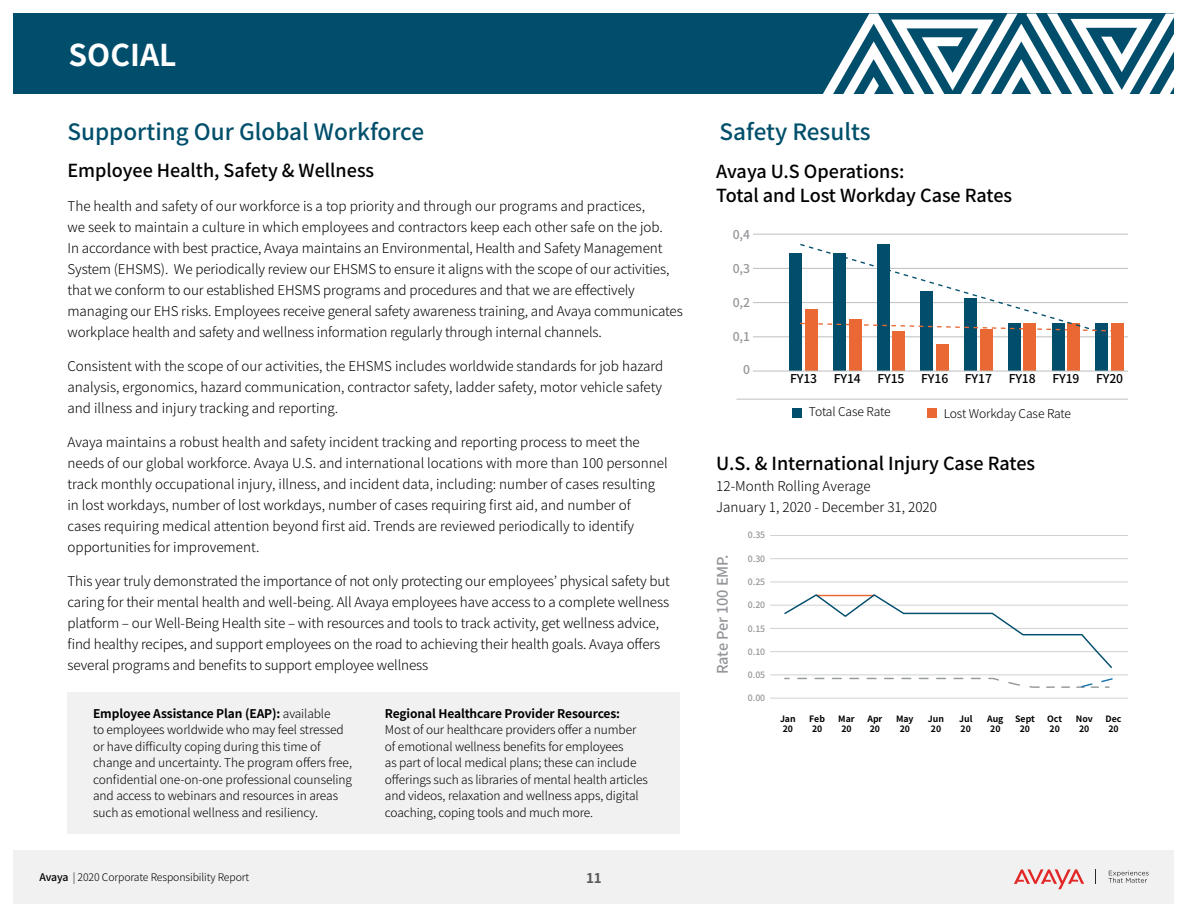
<style>
.page{position:relative;width:1188px;height:918px;background:#fff}
.page>*{position:absolute;margin:0;border:0;box-sizing:border-box;transform-origin:0 0}
.t1{font:700 30px "Noto Sans JP";color:#fff}
.t2{font:500 22.5px "Noto Sans JP";color:#004f6b}
.t3{font:500 18px/24px "Noto Sans JP";color:#000}
.t4{font:500 14.55px "Noto Sans JP";letter-spacing:-.01em;color:#939598}
.t5{font:300 13.5px/21px "Noto Sans JP";letter-spacing:-.01em;color:#000}
.t6{font:700 13.5px "Noto Sans JP";color:#58595b}
.t7{font:500 12.15px "Noto Sans JP";letter-spacing:-.01em;color:#000}
.t8{font:300 12.15px "Noto Sans JP";letter-spacing:-.01em;color:#000}
.t9{font:500 12.15px "Noto Sans JP";color:#939598}
.t10{font:300 12px/16.5px "Noto Sans JP";letter-spacing:-.01em;color:#000}
.t11{font:700 12px "Noto Sans JP";letter-spacing:-.01em;color:#000}
.t12{font:300 10.5px "Noto Sans JP";letter-spacing:-.01em;color:#000}
.t13{font:700 8.7px/10.2px "Noto Sans JP";color:#000;text-align:center}
.t14{font:500 8.7px "Noto Sans JP";letter-spacing:-.01em;color:#939598}
.s1{font-weight:700}
.s2{font-weight:500}
</style>
<div class="page">
<div style="left:14px;top:850px;width:1160px;height:54px;background:#f1f1f2"></div>
<svg style="left:1014px;top:869px;width:70px;height:20px"></svg>
<svg style="left:1108px;top:871px;width:41px;height:12px"></svg>
<div style="left:14px;top:14px;width:1160px;height:80px;background:#004e6c"></div>
<svg style="left:823px;top:14px;width:351px;height:80px"></svg>
<hr style="left:753px;top:337px;width:375px;height:1px;background:#bcbec0">
<hr style="left:753px;top:268px;width:375px;height:1px;background:#bcbec0">
<hr style="left:753px;top:302px;width:375px;height:1px;background:#bcbec0">
<hr style="left:753px;top:234px;width:375px;height:1px;background:#bcbec0">
<div style="left:790px;top:254px;width:12px;height:117px;background:#004e6c"></div>
<div style="left:805px;top:309px;width:13px;height:62px;background:#ea6834"></div>
<div style="left:833px;top:254px;width:13px;height:117px;background:#004e6c"></div>
<div style="left:849px;top:319px;width:12px;height:52px;background:#ea6834"></div>
<div style="left:877px;top:244px;width:12px;height:127px;background:#004e6c"></div>
<div style="left:893px;top:332px;width:12px;height:39px;background:#ea6834"></div>
<div style="left:921px;top:291px;width:12px;height:80px;background:#004e6c"></div>
<div style="left:936px;top:345px;width:13px;height:26px;background:#ea6834"></div>
<div style="left:964px;top:298px;width:13px;height:73px;background:#004e6c"></div>
<div style="left:980px;top:330px;width:13px;height:41px;background:#ea6834"></div>
<div style="left:1008px;top:323px;width:13px;height:48px;background:#004e6c"></div>
<div style="left:1024px;top:323px;width:12px;height:48px;background:#ea6834"></div>
<div style="left:1052px;top:323px;width:12px;height:48px;background:#004e6c"></div>
<div style="left:1067px;top:323px;width:13px;height:48px;background:#ea6834"></div>
<div style="left:1096px;top:323px;width:12px;height:48px;background:#004e6c"></div>
<div style="left:1111px;top:323px;width:13px;height:48px;background:#ea6834"></div>
<hr style="left:753px;top:371px;width:375px;height:1px;background:#bcbec0">
<hr style="left:737px;top:399px;width:391px;height:1px;background:#bcbec0">
<div style="left:793px;top:408px;width:9px;height:9px;background:#004e6c"></div>
<div style="left:928px;top:408px;width:9px;height:9px;background:#ea6834"></div>
<svg style="left:799px;top:243px;width:312px;height:92px"></svg>
<hr style="left:770px;top:651px;width:358px;height:1px;background:#d0d1d1">
<hr style="left:770px;top:628px;width:358px;height:1px;background:#d0d1d1">
<hr style="left:770px;top:605px;width:358px;height:1px;background:#d0d1d1">
<hr style="left:770px;top:582px;width:358px;height:1px;background:#d0d1d1">
<hr style="left:770px;top:558px;width:358px;height:1px;background:#d0d1d1">
<hr style="left:770px;top:535px;width:358px;height:1px;background:#d0d1d1">
<hr style="left:770px;top:675px;width:358px;height:1px;background:#d0d1d1">
<hr style="left:770px;top:698px;width:358px;height:1px;background:#d0d1d1">
<svg style="left:783px;top:594px;width:330px;height:74px"></svg>
<svg style="left:784px;top:677px;width:329px;height:11px"></svg>
<div style="left:68px;top:693px;width:612px;height:141px;background:#f1f1f2"></div>
<h1 class="t1" style="left:69px;top:38px;width:109px">SOCIAL</h1>
<h2 class="t2" style="left:68px;top:119px;width:358px">Supporting Our Global Workforce</h2>
<h3 class="t3" style="left:68px;top:159px;width:308px">Employee Health, Safety &amp; Wellness</h3>
<p class="t5" style="left:68px;top:196px;width:617px">The health and safety of our workforce is a top priority and through our programs and practices,<br>we seek to maintain a culture in which employees and contractors keep each other safe on the job.<br>In accordance with best practice, Avaya maintains an Environmental, Health and Safety Management System (EHSMS). We periodically review our EHSMS to ensure it aligns with the scope of our activities, that we conform to our established EHSMS programs and procedures and that we are effectively managing our EHS risks. Employees receive general safety awareness training, and Avaya communicates workplace health and safety and wellness information regularly through internal channels.</p>
<p class="t5" style="left:68px;top:356px;width:597px;text-align:justify">Consistent with the scope of our activities, the EHSMS includes worldwide standards for job hazard analysis, ergonomics, hazard communication, contractor safety, ladder safety, motor vehicle safety and illness and injury tracking and reporting.</p>
<p class="t5" style="left:68px;top:432px;width:602px">Avaya maintains a robust health and safety incident tracking and reporting process to meet the needs of our global workforce. Avaya U.S. and international locations with more than 100 personnel track monthly occupational injury, illness, and incident data, including: number of cases resulting in lost workdays, number of lost workdays, number of cases requiring first aid, and number of<br>cases requiring medical attention beyond first aid. Trends are reviewed periodically to identify opportunities for improvement.</p>
<p class="t5" style="left:68px;top:571px;width:604px">This year truly demonstrated the importance of not only protecting our employees’ physical safety but caring for their mental health and well-being. All Avaya employees have access to a complete wellness platform – our Well-Being Health site – with resources and tools to track activity, get wellness advice, find healthy recipes, and support employees on the road to achieving their health goals. Avaya offers several programs and benefits to support employee wellness</p>
<p class="t10" style="left:93px;top:706px;width:261px"><span class="s1">Employee Assistance Plan (EAP):</span> available<br>to employees worldwide who may feel stressed or have difficulty coping during this time of change and uncertainty. The program offers free, confidential one-on-one professional counseling and access to webinars and resources in areas such as emotional wellness and resiliency.</p>
<p class="t11" style="left:385px;top:707px;width:237px">Regional Healthcare Provider Resources:</p>
<p class="t10" style="left:385px;top:722px;width:264px">Most of our healthcare providers offer a number of emotional wellness benefits for employees<br>as part of local medical plans; these can include offerings such as libraries of mental health articles and videos, relaxation and wellness apps, digital coaching, coping tools and much more.</p>
<p class="t12" style="left:39px;top:871px;width:211px"><span class="s2">Avaya</span> | 2020 Corporate Responsibility Report</p>
<p class="t6" style="left:586px;top:870px;width:17px">11</p>
<h2 class="t2" style="left:720px;top:119px;width:152px">Safety Results</h2>
<h3 class="t3" style="left:716px;top:160px;width:297px">Avaya U.S Operations:<br>Total and Lost Workday Case Rates</h3>
<p class="t9" style="left:733px;top:228px;width:19px">0,4</p>
<p class="t9" style="left:733px;top:262px;width:19px">0,3</p>
<p class="t9" style="left:733px;top:296px;width:19px">0,2</p>
<p class="t9" style="left:733px;top:330px;width:19px">0,1</p>
<p class="t9" style="left:743px;top:362px;width:8px">0</p>
<p class="t7" style="left:790px;top:371px;width:29px">FY13</p>
<p class="t7" style="left:834px;top:371px;width:29px">FY14</p>
<p class="t7" style="left:878px;top:371px;width:29px">FY15</p>
<p class="t7" style="left:921px;top:371px;width:29px">FY16</p>
<p class="t7" style="left:965px;top:371px;width:29px">FY17</p>
<p class="t7" style="left:1009px;top:371px;width:29px">FY18</p>
<p class="t7" style="left:1052px;top:371px;width:29px">FY19</p>
<p class="t7" style="left:1096px;top:371px;width:29px">FY20</p>
<p class="t8" style="left:809px;top:405px;width:83px">Total Case Rate</p>
<p class="t8" style="left:944px;top:406px;width:129px">Lost Workday Case Rate</p>
<h3 class="t3" style="left:716px;top:452px;width:320px">U.S. &amp; International Injury Case Rates</h3>
<p class="t5" style="left:716px;top:476px;width:222px">12-Month Rolling Average<br>January 1, 2020 - December 31, 2020</p>
<p class="t4" style="left:714px;top:674px;width:121px;rotate:-90deg">Rate Per 100 EMP.</p>
<p class="t14" style="left:748px;top:530px;width:19px">0.35</p>
<p class="t14" style="left:748px;top:554px;width:19px">0.30</p>
<p class="t14" style="left:748px;top:577px;width:19px">0.25</p>
<p class="t14" style="left:748px;top:600px;width:19px">0.20</p>
<p class="t14" style="left:748px;top:623px;width:19px">0.15</p>
<p class="t14" style="left:748px;top:647px;width:19px">0.10</p>
<p class="t14" style="left:748px;top:670px;width:19px">0.05</p>
<p class="t14" style="left:748px;top:693px;width:19px">0.00</p>
<p class="t13" style="left:780px;top:714px;width:17px">Jan<br>20</p>
<p class="t13" style="left:809px;top:714px;width:17px">Feb<br>20</p>
<p class="t13" style="left:838px;top:714px;width:18px">Mar<br>20</p>
<p class="t13" style="left:867px;top:714px;width:17px;text-align:left">Apr<br>20</p>
<p class="t13" style="left:896px;top:714px;width:19px">May<br>20</p>
<p class="t13" style="left:928px;top:714px;width:18px">Jun<br>20</p>
<p class="t13" style="left:959px;top:714px;width:15px;text-align:left">Jul<br>20</p>
<p class="t13" style="left:987px;top:714px;width:18px">Aug<br>20</p>
<p class="t13" style="left:1015px;top:714px;width:21px">Sept<br>20</p>
<p class="t13" style="left:1047px;top:714px;width:16px;text-align:left">Oct<br>20</p>
<p class="t13" style="left:1076px;top:714px;width:18px">Nov<br>20</p>
<p class="t13" style="left:1106px;top:714px;width:17px">Dec<br>20</p>
</div>
